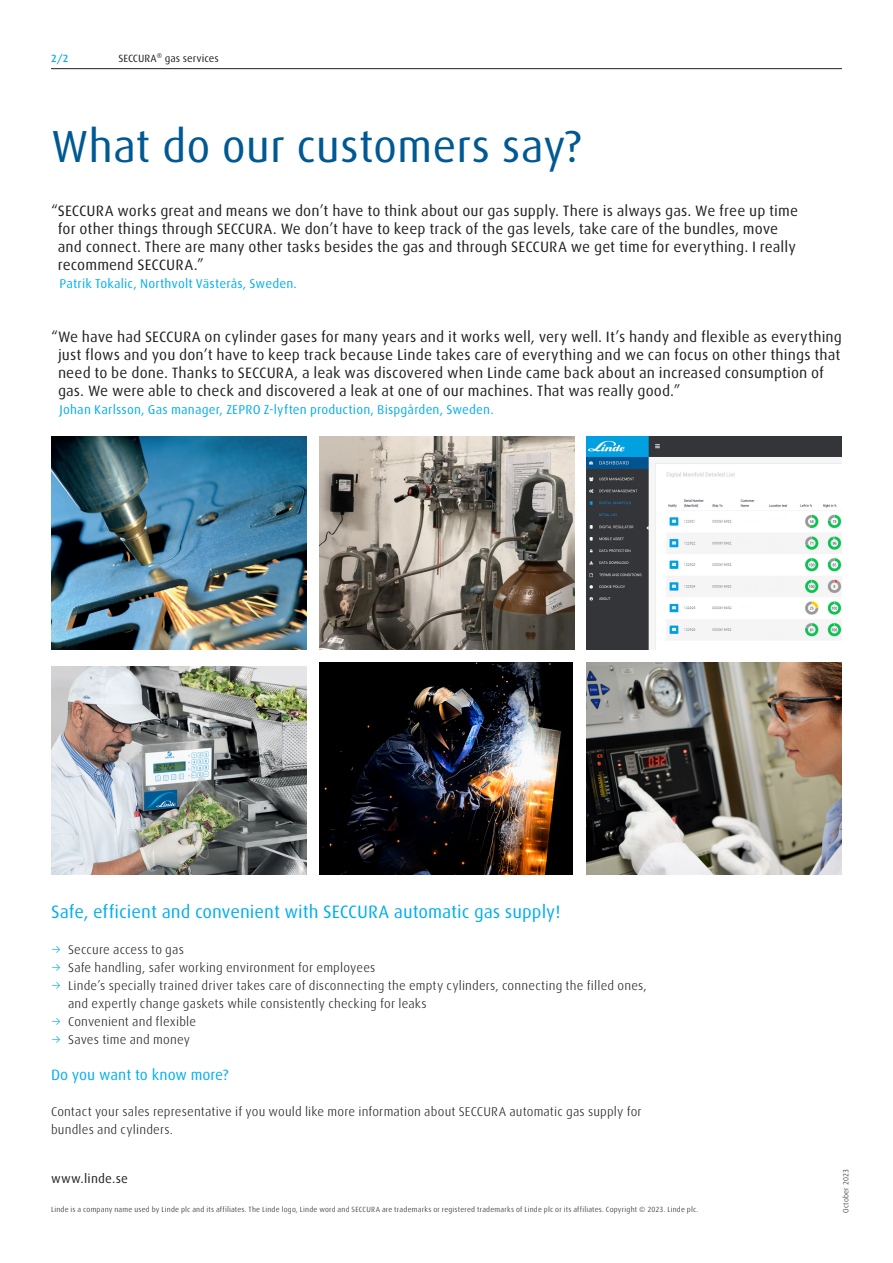
<style>
.page{position:relative;width:893px;height:1263px;background:#fff}
.page>*{position:absolute;margin:0;border:0;box-sizing:border-box;transform-origin:0 0}
._003_Subhead_Cyan{font:45px "Linde Dax Global";color:#005992}
._003_Subhead_Cyan-2{font:18px "Linde Dax Global";color:#00aeef}
.Copy_Headline_10_11_9_Quotation{font:15px/18px "Linde Dax Global";letter-spacing:.005em;color:#231f20}
._003_Subhead_Cyan-3{font:15px "Linde Dax Global";color:#00aeef}
.Copy_8_5_11_9{font:300 12.75px/18px "Linde Dax Global";letter-spacing:.01em;color:#231f20}
.Copy_8_5_11_9_Sender{font:12.75px "Linde Dax Global";letter-spacing:.015em;color:#00aeef}
.Adress_8_5_11_9_Pos{font:12.75px "Linde Dax Global";letter-spacing:.015em;color:#231f20}
.t1{font:10.5px "Linde Dax Global";color:#231f20}
._006_Pagination_Blue{font:500 10.5px "Linde Dax Global";color:#00aeef}
.Footnotes_5_7_ohne_Einrücken{font:300 7.5px "Linde Dax Global";letter-spacing:.025em;color:#231f20}
.LG_Drucknummer{font:300 7.5px "Linde Dax Global";letter-spacing:.025em;color:#231f20}
.s1{color:#00aeef}
</style>
<div class="page">
<hr style="left:51px;top:68px;width:791px;height:1px;background:#231f20">
<img style="left:51px;top:437px;width:255px;height:212px">
<img style="left:319px;top:662px;width:254px;height:213px">
<img style="left:587px;top:662px;width:255px;height:213px">
<img style="left:51px;top:666px;width:255px;height:209px">
<img style="left:587px;top:437px;width:255px;height:212px">
<img style="left:319px;top:437px;width:255px;height:212px">
<p class="_006_Pagination_Blue" style="left:51px;top:52px;width:19px">2/2</p>
<p class="t1" style="left:118px;top:52px;width:102px">SECCURA® gas services</p>
<p class="_003_Subhead_Cyan" style="left:51px;top:120px;width:532px">What do our customers say?</p>
<p class="Copy_Headline_10_11_9_Quotation" style="left:58px;top:202px;width:742px;text-indent:-7px">“SECCURA works great and means we don’t have to think about our gas supply. There is always gas. We free up time for other things through SECCURA. We don’t have to keep track of the gas levels, take care of the bundles, move and connect. There are many other tasks besides the gas and through SECCURA we get time for everything. I really recommend SECCURA.”</p>
<p class="Copy_8_5_11_9_Sender" style="left:60px;top:276px;width:239px">Patrik Tokalic, Northvolt Västerås, Sweden.</p>
<p class="Copy_Headline_10_11_9_Quotation" style="left:58px;top:328px;width:785px;text-indent:-7px">“We have had SECCURA on cylinder gases for many years and it works well, very well. It’s handy and flexible as everything just flows and you don’t have to keep track because Linde takes care of everything and we can focus on other things that need to be done. Thanks to SECCURA, a leak was discovered when Linde came back about an increased consumption of gas. We were able to check and discovered a leak at one of our machines. That was really good.”</p>
<p class="Copy_8_5_11_9_Sender" style="left:60px;top:402px;width:436px">Johan Karlsson, Gas manager, ZEPRO Z-lyften production, Bispgården, Sweden.</p>
<p class="_003_Subhead_Cyan-2" style="left:51px;top:901px;width:511px">Safe, efficient and convenient with SECCURA automatic gas supply!</p>
<p class="Copy_8_5_11_9" style="left:51px;top:941px;width:134px"><span class="s1">→</span> Seccure access to gas</p>
<p class="Copy_8_5_11_9" style="left:51px;top:959px;width:326px"><span class="s1">→</span> Safe handling, safer working environment for employees</p>
<p class="Copy_8_5_11_9" style="left:68px;top:977px;width:580px;text-indent:-17px"><span class="s1">→</span> Linde’s specially trained driver takes care of disconnecting the empty cylinders, connecting the filled ones, and expertly change gaskets while consistently checking for leaks</p>
<p class="Copy_8_5_11_9" style="left:51px;top:1013px;width:147px"><span class="s1">→</span> Convenient and flexible</p>
<p class="Copy_8_5_11_9" style="left:51px;top:1031px;width:140px"><span class="s1">→</span> Saves time and money</p>
<p class="_003_Subhead_Cyan-3" style="left:51px;top:1066px;width:179px">Do you want to know more?</p>
<p class="Copy_8_5_11_9" style="left:51px;top:1103px;width:592px">Contact your sales representative if you would like more information about SECCURA automatic gas supply for bundles and cylinders.</p>
<p class="Adress_8_5_11_9_Pos" style="left:51px;top:1171px;width:79px">www.linde.se</p>
<p class="Footnotes_5_7_ohne_Einrücken" style="left:51px;top:1205px;width:649px">Linde is a company name used by Linde plc and its affiliates. The Linde logo, Linde word and SECCURA are trademarks or registered trademarks of Linde plc or its affiliates. Copyright © 2023. Linde plc.</p>
<p class="LG_Drucknummer" style="left:841px;top:1213px;width:45px;rotate:-90deg">October 2023</p>
</div>
